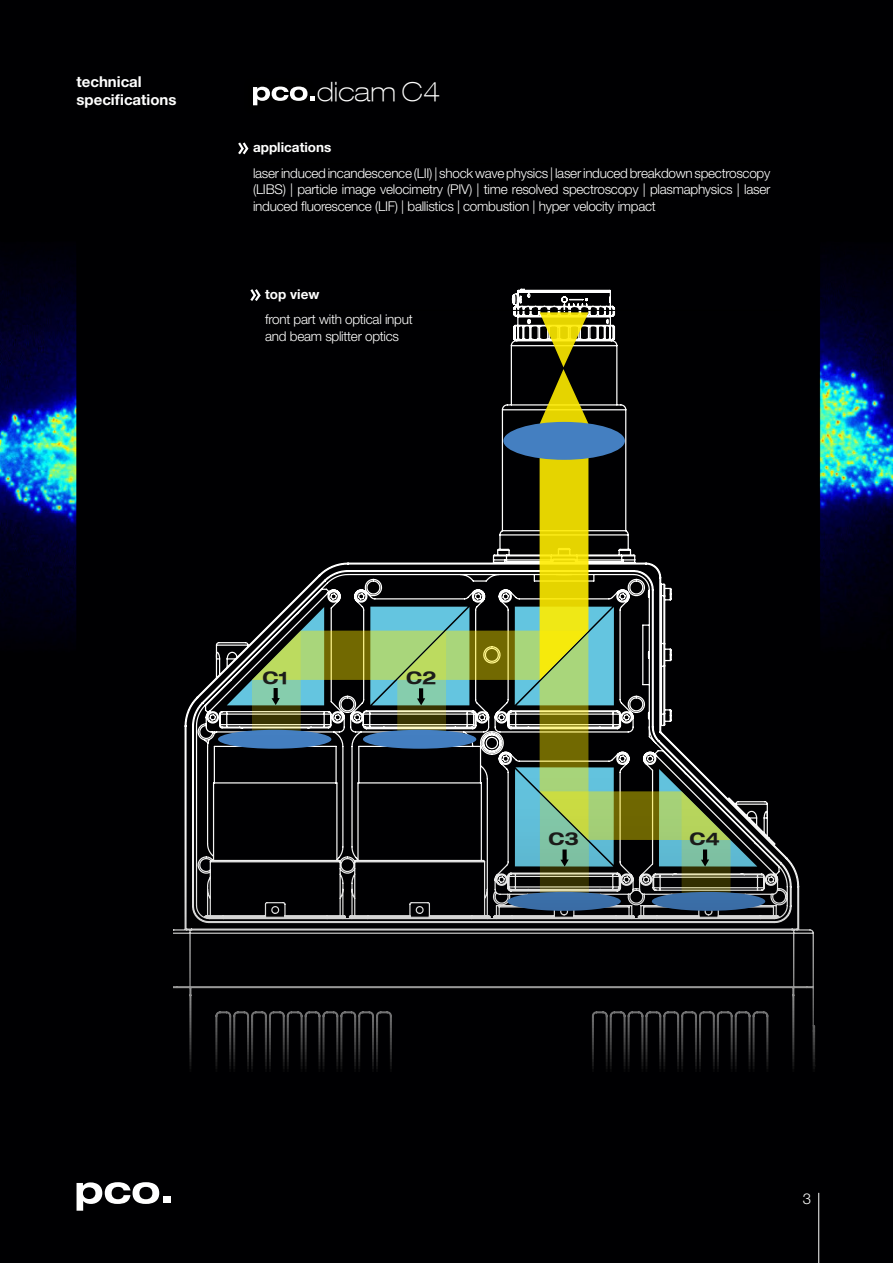
<style>
.page{position:relative;width:893px;height:1263px;background:#fff}
.page>*{position:absolute;margin:0;border:0;box-sizing:border-box;transform-origin:0 0}
.t1{font:100 expanded 26.55px "Helvetica Neue";color:#fff}
.t2{font:700 expanded 17.7px "Helvetica Neue";color:#1d1d1b}
.Titel{font:700 15px "Helvetica Neue LT Std";color:#fff}
.t3{font:300 15px "Helvetica Neue LT Std";color:#fff}
.GS_schwarz{font:300 13.5px/16.5px "Helvetica Neue LT Std";letter-spacing:-.02em;color:#fff;text-align:justify}
.GS_grau{font:700 13.5px "Helvetica Neue LT Std";color:#fff}
</style>
<div class="page">
<img style="left:0;top:0;width:893px;height:1263px">
<hr style="left:818px;top:1193px;width:1px;height:70px;background:#fff">
<svg style="left:77px;top:1182px;width:82px;height:29px"></svg>
<div style="left:164px;top:1197px;width:7px;height:6px;background:#fff"></div>
<hr style="left:253px;top:163px;width:517px;height:1px;background:#000">
<svg style="left:236px;top:140px;width:15px;height:17px"></svg>
<svg style="left:173px;top:288px;width:643px;height:858px;background:#0b0b0d"></svg>
<svg style="left:540px;top:312px;width:48px;height:111px;background:#7c740d"></svg>
<div style="left:503px;top:422px;width:122px;height:38px;background:#447fc1;border-radius:50%"></div>
<div style="left:652px;top:892px;width:113px;height:19px;background:#3a6ea7;border-radius:50%"></div>
<div style="left:507px;top:892px;width:114px;height:19px;background:#3a6ea7;border-radius:50%"></div>
<div style="left:218px;top:730px;width:113px;height:19px;background:#447fc1;border-radius:50%"></div>
<svg style="left:227px;top:451px;width:530px;height:445px;background:#37412f"></svg>
<hr style="left:265px;top:310px;width:517px;height:1px;background:#000">
<svg style="left:248px;top:287px;width:15px;height:16px"></svg>
<div style="left:244px;top:78px;width:80px;height:36px;background:#000"></div>
<svg style="left:253px;top:87px;width:62px;height:18px"></svg>
<p class="Titel" style="left:77px;top:73px;width:67px">technical</p>
<p class="Titel" style="left:77px;top:91px;width:101px">specifications</p>
<p class="t1" style="left:317px;top:75px;width:125px">dicam C4</p>
<p class="GS_grau" style="left:253px;top:139px;width:80px">applications</p>
<p class="GS_schwarz" style="left:253px;top:164px;width:519px">laser induced incandescence (LII) | shock wave physics | laser induced breakdown spectroscopy (LIBS) | particle image velocimetry (PIV) | time resolved spectroscopy | plasmaphysics | laser induced fluorescence (LIF) | ballistics | combustion | hyper velocity impact</p>
<p class="GS_grau" style="left:265px;top:286px;width:56px">top view</p>
<p class="GS_schwarz" style="left:265px;top:311px;width:149px">front part with optical input</p>
<p class="GS_schwarz" style="left:265px;top:327px;width:135px">and beam splitter optics</p>
<h2 class="t2" style="left:263px;top:666px;width:27px">C1</h2>
<h2 class="t2" style="left:406px;top:667px;width:32px">C2</h2>
<h2 class="t2" style="left:548px;top:828px;width:32px">C3</h2>
<h2 class="t2" style="left:690px;top:828px;width:32px">C4</h2>
<p class="t3" style="left:803px;top:1189px;width:10px">3</p>
</div>
